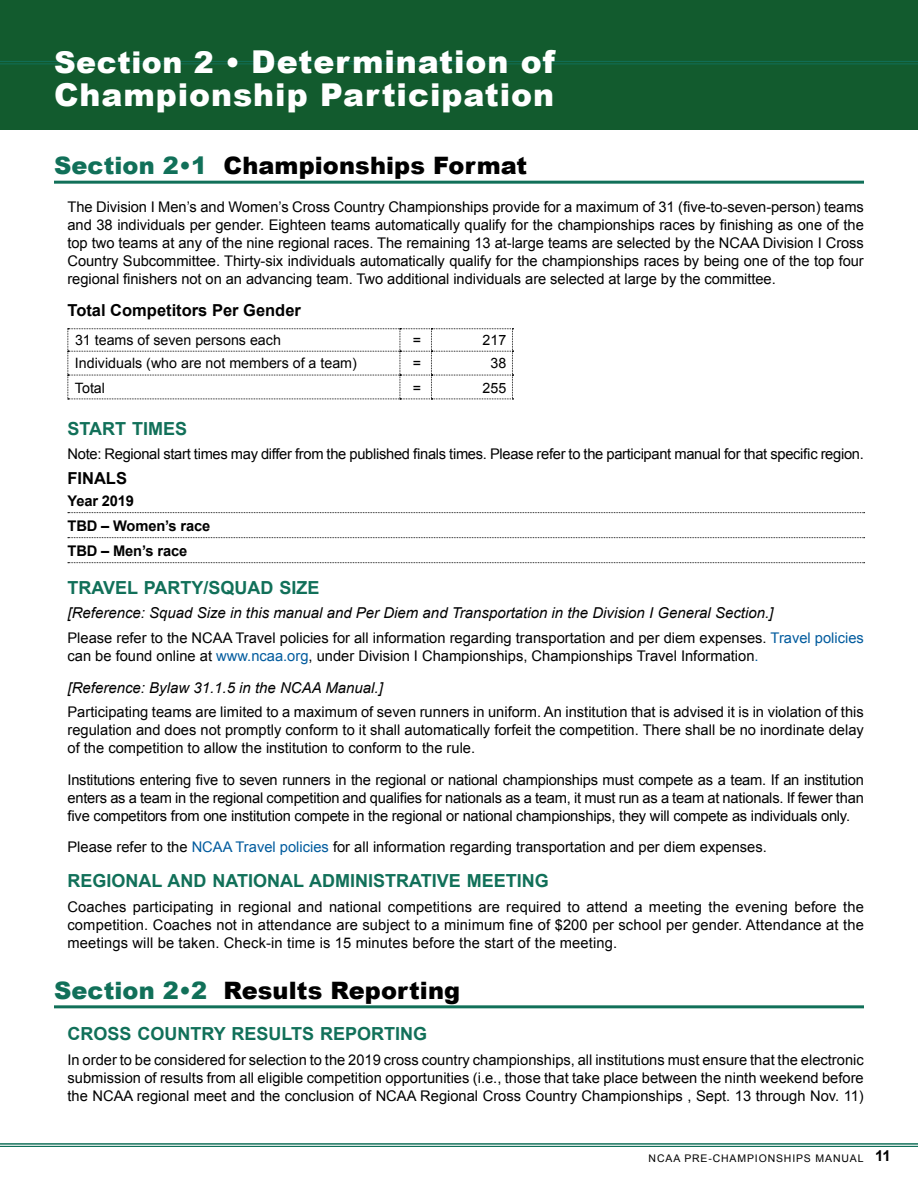
<style>
.page{position:relative;width:918px;height:1188px;background:#fff}
.page>*{position:absolute;margin:0;border:0;box-sizing:border-box;transform-origin:0 0}
.t1{font:900 31.5px/33px "Arial";letter-spacing:.03em;color:#fff}
.t2{font:900 24px "Arial";letter-spacing:.005em;color:#000}
.t3{font:700 18px "Arial";color:#117059}
.t4{font:700 16.5px "Arial";color:#000}
.t5{font:italic 15px "Arial";color:#000}
.t6{font:14.7px/18px "Arial";color:#000;text-align:justify}
.t7{font:14.7px "Arial";letter-spacing:-.02em;color:#000}
.t8{font:700 14.7px/25px "Arial";letter-spacing:-.01em;color:#000}
.t9{font:14.25px "Arial";color:#000}
.t10{font:10.5px "Arial";letter-spacing:.08em;color:#000}
.s1{font-size:30px}
.s2{color:#117059}
.s3{color:#005b9e}
.s4{font-weight:700;font-size:15px}
</style>
<div class="page">
<hr style="left:54px;top:181px;width:810px;height:3px;background:#117059">
<svg style="left:68px;top:512px;width:797px;height:1px"></svg>
<svg style="left:68px;top:537px;width:797px;height:1px"></svg>
<svg style="left:68px;top:562px;width:797px;height:1px"></svg>
<hr style="left:54px;top:1005px;width:810px;height:3px;background:#117059">
<svg style="left:68px;top:328px;width:445px;height:72px"></svg>
<div style="left:0;top:0;width:918px;height:130px;background:#125b2e"></div>
<hr style="left:0;top:61px;width:918px;height:1px;background:#117059">
<hr style="left:0;top:64px;width:918px;height:1px;background:#117059">
<hr style="left:0;top:1144px;width:918px;height:1px;background:#117059">
<hr style="left:0;top:1146px;width:918px;height:1px;background:#117059">
<h1 class="t1" style="left:54px;top:44px;width:503px"><span class="s1">Section 2 •</span> Determination of<br>Championship Participation</h1>
<h2 class="t2" style="left:54px;top:148px;width:475px"><span class="s2">Section 2•1</span> Championships Format</h2>
<p class="t6" style="left:68px;top:198px;width:798px">The Division I Men’s and Women’s Cross Country Championships provide for a maximum of 31 (five-to-seven-person) teams and 38 individuals per gender. Eighteen teams automatically qualify for the championships races by finishing as one of the top two teams at any of the nine regional races. The remaining 13 at-large teams are selected by the NCAA Division I Cross Country Subcommittee. Thirty-six individuals automatically qualify for the championships races by being one of the top four regional finishers not on an advancing team. Two additional individuals are selected at large by the committee.</p>
<p class="t4" style="left:68px;top:299px;width:235px">Total Competitors Per Gender</p>
<p class="t9" style="left:75px;top:331px;width:207px">31 teams of seven persons each</p>
<p class="t9" style="left:413px;top:331px;width:10px">=</p>
<p class="t9" style="left:483px;top:331px;width:25px">217</p>
<p class="t9" style="left:75px;top:354px;width:283px">Individuals (who are not members of a team)</p>
<p class="t9" style="left:413px;top:354px;width:10px">=</p>
<p class="t9" style="left:491px;top:354px;width:17px">38</p>
<p class="t9" style="left:75px;top:379px;width:32px">Total</p>
<p class="t9" style="left:413px;top:379px;width:10px">=</p>
<p class="t9" style="left:483px;top:379px;width:25px">255</p>
<p class="t3" style="left:68px;top:416px;width:121px">START TIMES</p>
<p class="t7" style="left:68px;top:445px;width:798px">Note: Regional start times may differ from the published finals times. Please refer to the participant manual for that specific region.</p>
<p class="t4" style="left:68px;top:467px;width:61px">FINALS</p>
<p class="t8" style="left:68px;top:488px;width:144px">Year 2019<br>TBD – Women’s race<br>TBD – Men’s race</p>
<p class="t3" style="left:68px;top:575px;width:254px">TRAVEL PARTY/SQUAD SIZE</p>
<p class="t5" style="left:68px;top:603px;width:707px">[Reference: Squad Size in this manual and Per Diem and Transportation in the Division I General Section.]</p>
<p class="t6" style="left:68px;top:629px;width:798px">Please refer to the NCAA Travel policies for all information regarding transportation and per diem expenses. <span class="s3">Travel policies </span>can be found online at <span class="s3">www.ncaa.org</span>, under Division I Championships, Championships Travel Information<span class="s3">.</span></p>
<p class="t5" style="left:68px;top:678px;width:317px">[Reference: Bylaw 31.1.5 in the NCAA Manual.]</p>
<p class="t6" style="left:68px;top:703px;width:798px">Participating teams are limited to a maximum of seven runners in uniform. An institution that is advised it is in violation of this regulation and does not promptly conform to it shall automatically forfeit the competition. There shall be no inordinate delay of the competition to allow the institution to conform to the rule.</p>
<p class="t6" style="left:68px;top:771px;width:798px">Institutions entering five to seven runners in the regional or national championships must compete as a team. If an institution enters as a team in the regional competition and qualifies for nationals as a team, it must run as a team at nationals. If fewer than five competitors from one institution compete in the regional or national championships, they will compete as individuals only.</p>
<p class="t6" style="left:68px;top:838px;width:701px">Please refer to the <span class="s3">NCAA Travel policies</span> for all information regarding transportation and per diem expenses.</p>
<p class="t3" style="left:68px;top:869px;width:483px">REGIONAL AND NATIONAL ADMINISTRATIVE MEETING</p>
<p class="t6" style="left:68px;top:898px;width:798px">Coaches participating in regional and national competitions are required to attend a meeting the evening before the competition. Coaches not in attendance are subject to a minimum fine of $200 per school per gender. Attendance at the meetings will be taken. Check-in time is 15 minutes before the start of the meeting.</p>
<h2 class="t2" style="left:54px;top:973px;width:408px"><span class="s2">Section 2•2</span> Results Reporting</h2>
<p class="t3" style="left:68px;top:1022px;width:361px">CROSS COUNTRY RESULTS REPORTING</p>
<p class="t6" style="left:68px;top:1051px;width:798px">In order to be considered for selection to the 2019 cross country championships, all institutions must ensure that the electronic submission of results from all eligible competition opportunities (i.e., those that take place between the ninth weekend before the NCAA regional meet and the conclusion of NCAA Regional Cross Country Championships , Sept. 13 through Nov. 11)</p>
<p class="t10" style="left:649px;top:1151px;width:244px">NCAA PRE-CHAMPIONSHIPS MANUAL <span class="s4">11</span></p>
</div>
